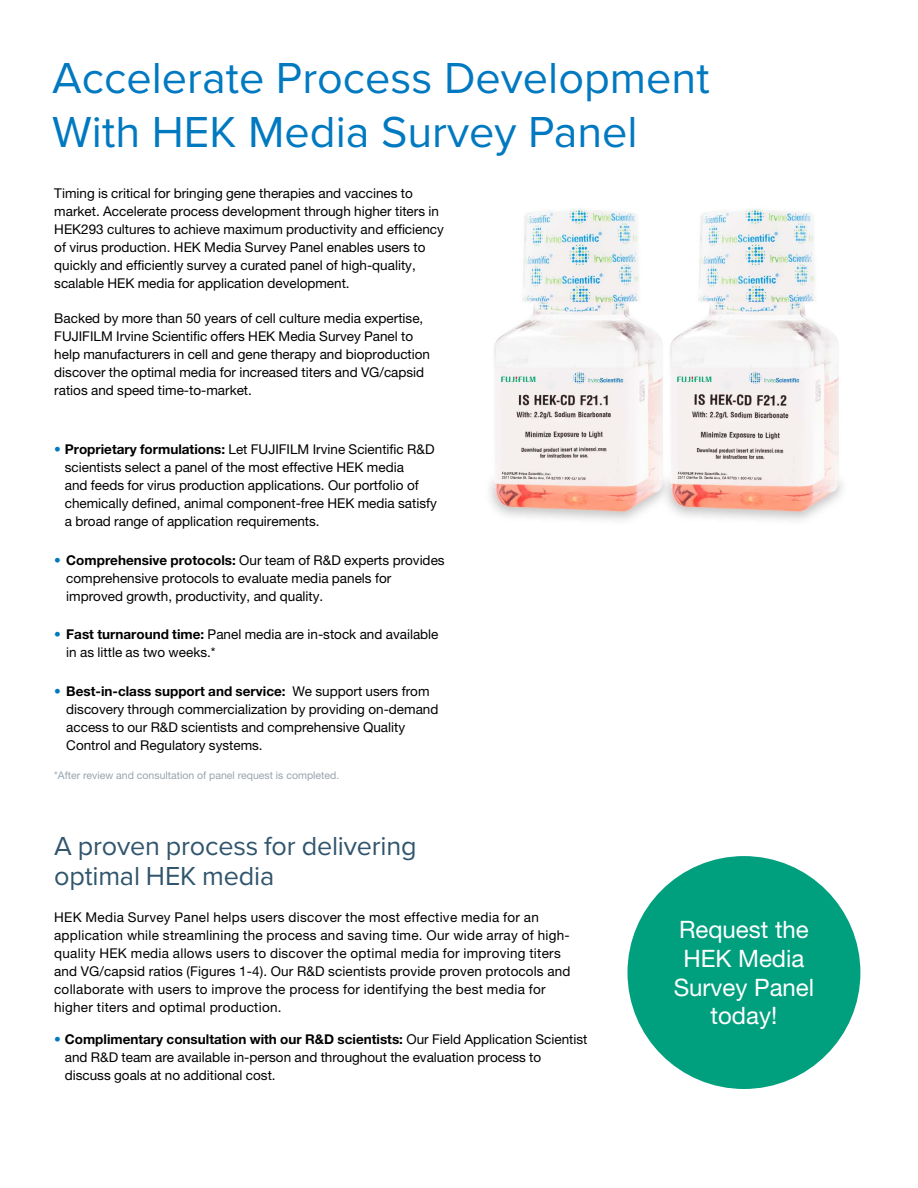
<style>
.page{position:relative;width:918px;height:1188px;background:#fff}
.page>*{position:absolute;margin:0;border:0;box-sizing:border-box;transform-origin:0 0}
.t1{font:45px/54px "Proxima Nova";color:#0079c1}
.t2{font:27px/30px "Proxima Nova";letter-spacing:-.005em;color:#31556d}
.t3{font:24px/28.8px "Helvetica Neue LT Std";color:#fff;text-align:center}
.t4{font:13.5px/18px "Helvetica Neue LT Pro";color:#000}
.t5{font:13.5px/18px "Helvetica Neue LT Pro";letter-spacing:.02em;color:#000}
.t6{font:10.5px "Helvetica Neue LT Std";color:#97a4ae}
.s1{color:#0079c1}
.s2{font-weight:700}
</style>
<div class="page">
<img style="left:490px;top:208px;width:353px;height:313px">
<div style="left:627px;top:856px;width:233px;height:233px;background:#00a07e;border-radius:50%"></div>
<h1 class="t1" style="left:52px;top:49px;width:659px">Accelerate Process Development<br>With HEK Media Survey Panel</h1>
<p class="t4" style="left:54px;top:184px;width:391px">Timing is critical for bringing gene therapies and vaccines to market. Accelerate process development through higher titers in HEK293 cultures to achieve maximum productivity and efficiency of virus production. HEK Media Survey Panel enables users to quickly and efficiently survey a curated panel of high-quality, scalable HEK media for application development.</p>
<p class="t4" style="left:54px;top:309px;width:377px">Backed by more than 50 years of cell culture media expertise, FUJIFILM Irvine Scientific offers HEK Media Survey Panel to help manufacturers in cell and gene therapy and bioproduction discover the optimal media for increased titers and VG/capsid ratios and speed time-to-market.</p>
<p class="t4" style="left:65px;top:440px;width:374px;text-indent:-11px"><span class="s1">•</span> <span class="s2">Proprietary formulations:</span> Let FUJIFILM Irvine Scientific R&amp;D scientists select a panel of the most effective HEK media<br>and feeds for virus production applications. Our portfolio of chemically defined, animal component-free HEK media satisfy a broad range of application requirements.</p>
<p class="t4" style="left:66px;top:551px;width:380px;text-indent:-12px"><span class="s1">•</span> <span class="s2">Comprehensive protocols:</span> Our team of R&amp;D experts provides comprehensive protocols to evaluate media panels for improved growth, productivity, and quality.</p>
<p class="t4" style="left:66px;top:625px;width:374px;text-indent:-12px"><span class="s1">•</span> <span class="s2">Fast turnaround time:</span> Panel media are in-stock and available in as little as two weeks.*</p>
<p class="t4" style="left:66px;top:682px;width:374px;text-indent:-12px"><span class="s1">•</span> <span class="s2">Best-in-class support and service:</span> We support users from discovery through commercialization by providing on-demand access to our R&amp;D scientists and comprehensive Quality Control and Regulatory systems.</p>
<p class="t6" style="left:54px;top:769px;width:287px">*After review and consultation of panel request is completed.</p>
<h2 class="t2" style="left:54px;top:830px;width:364px">A proven process for delivering optimal HEK media</h2>
<p class="t5" style="left:54px;top:908px;width:518px">HEK Media Survey Panel helps users discover the most effective media for an application while streamlining the process and saving time. Our wide array of high&shy;quality HEK media allows users to discover the optimal media for improving titers and VG/capsid ratios (Figures 1-4). Our R&amp;D scientists provide proven protocols and collaborate with users to improve the process for identifying the best media for higher titers and optimal production.</p>
<p class="t4" style="left:65px;top:1030px;width:524px;text-indent:-11px"><span class="s1">•</span> <span class="s2">Complimentary consultation with our R&amp;D scientists:</span> Our Field Application Scientist and R&amp;D team are available in-person and throughout the evaluation process to discuss goals at no additional cost.</p>
<h3 class="t3" style="left:674px;top:915px;width:142px">Request the<br>HEK Media<br>Survey Panel today!</h3>
</div>
